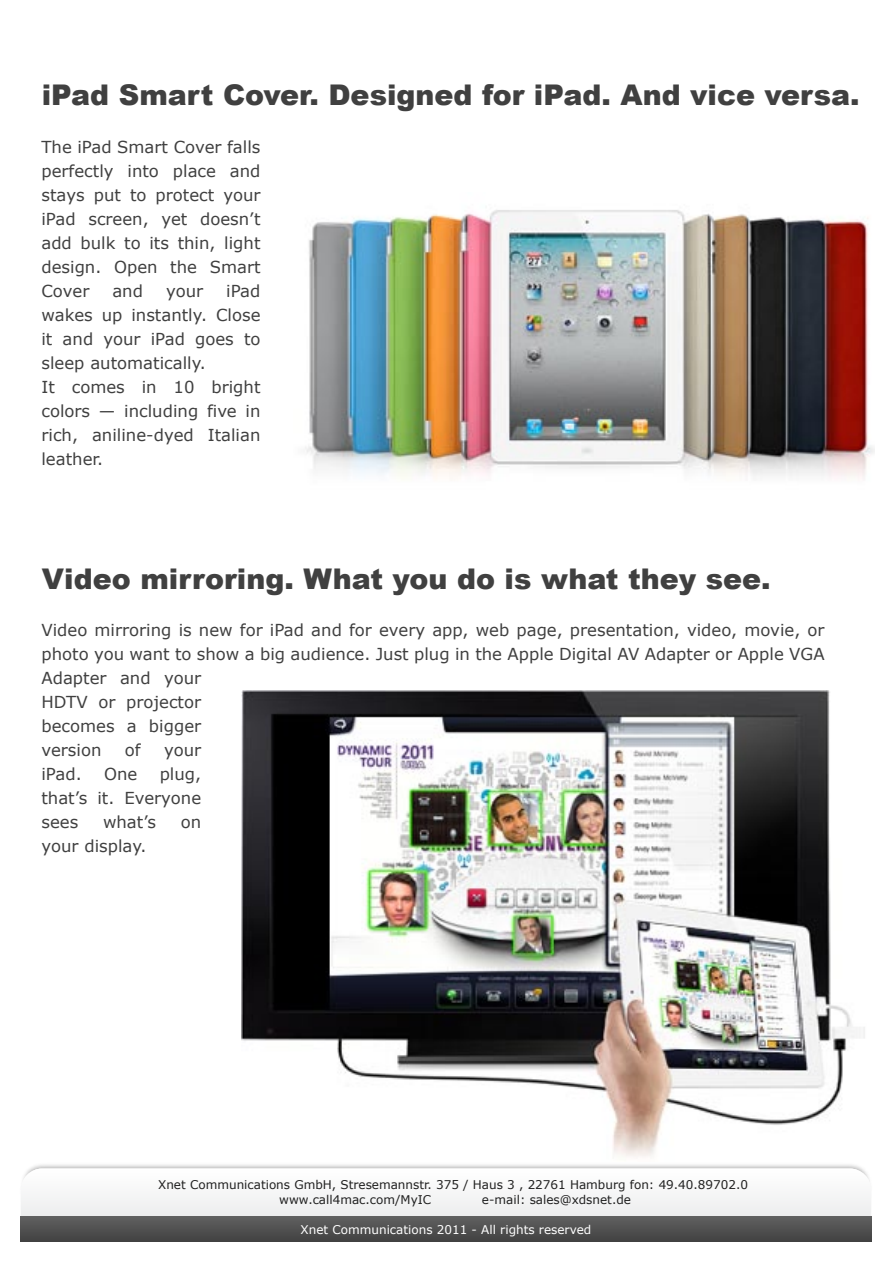
<style>
.page{position:relative;width:893px;height:1263px;background:#fff}
.page>*{position:absolute;margin:0;border:0;box-sizing:border-box;transform-origin:0 0}
.t1{font:900 28.5px "Arial";color:#404040}
.t2{font:16.5px/24px "Verdana";color:#404040;text-align:justify}
.t3{font:12px/15px "Verdana";color:#202020}
.t4{font:12px "Verdana";color:#fff}
</style>
<div class="page">
<img style="left:305px;top:210px;width:570px;height:269px">
<img style="left:242px;top:691px;width:623px;height:466px">
<svg style="left:21px;top:1168px;width:850px;height:48px"></svg>
<div style="left:20px;top:1216px;width:852px;height:25px;background:linear-gradient(to right,#525252,#525252)"></div>
<h1 class="t1" style="left:42px;top:74px;width:819px">iPad Smart Cover. Designed for iPad. And vice versa.</h1>
<p class="t2" style="left:41px;top:134px;width:221px">The iPad Smart Cover falls perfectly into place and stays put to protect your iPad screen, yet doesn’t add bulk to its thin, light design. Open the Smart Cover</p>
<p class="t2" style="left:41px;top:278px;width:221px;text-align:left;text-indent:185px">iPad wakes up instantly. Close it and your iPad goes to sleep automatically.<br>It comes in 10 bright colors — including five in rich, aniline-dyed Italian leather.</p>
<p class="t2" style="left:112px;top:278px;width:32px">and</p>
<p class="t2" style="left:166px;top:278px;width:39px">your</p>
<h1 class="t1" style="left:42px;top:558px;width:730px">Video mirroring. What you do is what they see.</h1>
<p class="t2" style="left:41px;top:618px;width:785px;text-align:left">Video mirroring is new for iPad and for every app, web page, presentation, video, movie, or photo you want to show a big audience. Just plug in the Apple Digital AV Adapter or Apple VGA Adapter and your<br>HDTV or projector<br>becomes a bigger<br>version</p>
<p class="t2" style="left:125px;top:738px;width:17px">of</p>
<p class="t2" style="left:164px;top:738px;width:39px">your</p>
<p class="t2" style="left:41px;top:762px;width:161px;text-indent:118px">plug, that’s it. Everyone sees</p>
<p class="t2" style="left:41px;top:762px;width:42px">iPad.</p>
<p class="t2" style="left:104px;top:762px;width:35px">One</p>
<p class="t2" style="left:103px;top:810px;width:54px">what’s</p>
<p class="t2" style="left:181px;top:810px;width:22px">on</p>
<p class="t2" style="left:41px;top:834px;width:107px">your display.</p>
<p class="t3" style="left:279px;top:1177px;width:470px;text-indent:-121px">Xnet Communications GmbH, Stresemannstr. 375 / Haus 3 , 22761 Hamburg fon: 49.40.89702.0 www.call4mac.com/MyIC</p>
<p class="t3" style="left:482px;top:1192px;width:151px">e-mail: sales@xdsnet.de</p>
<p class="t4" style="left:300px;top:1221px;width:292px">Xnet Communications 2011 - All rights reserved</p>
</div>
